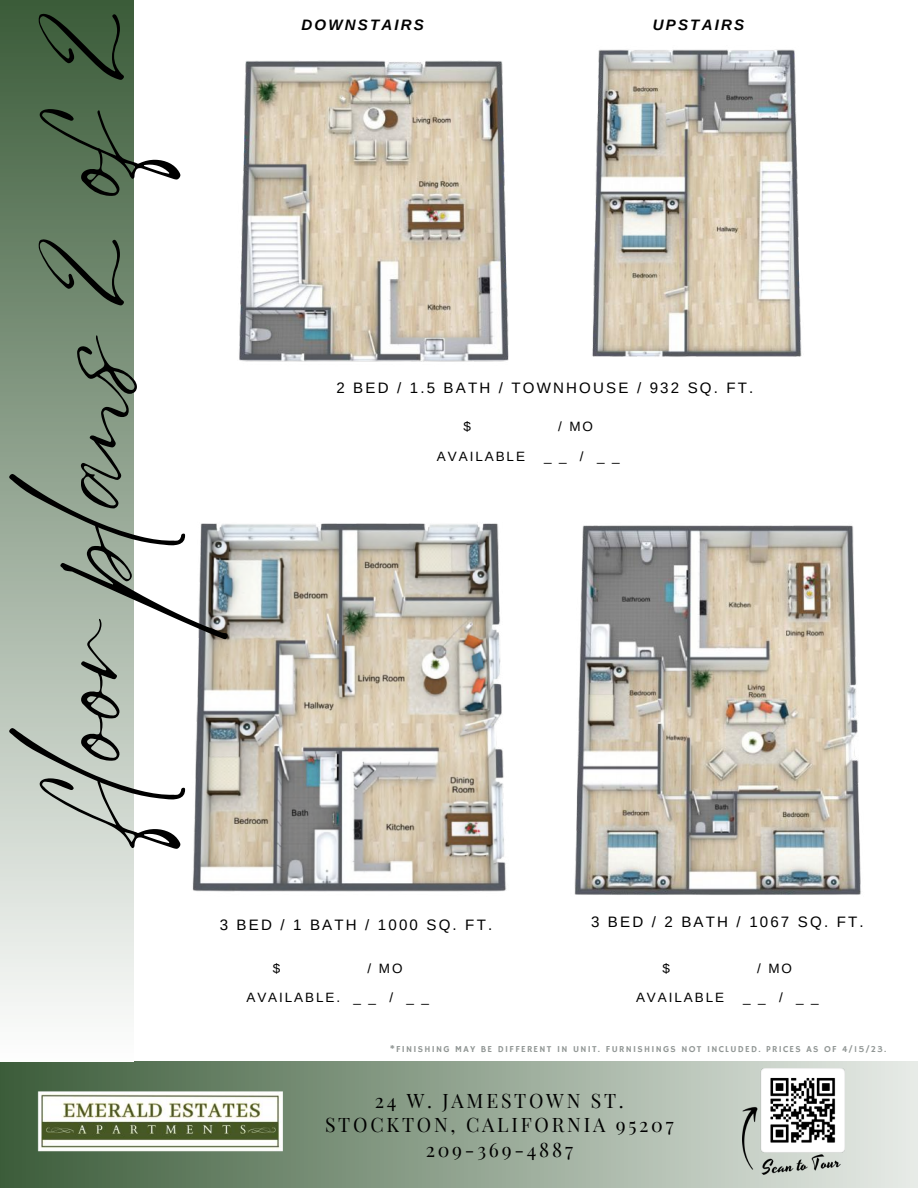
<style>
.page{position:relative;width:918px;height:1188px;background:#fff}
.page>*{position:absolute;margin:0;border:0;box-sizing:border-box;transform-origin:0 0}
.t1{font:124.8px "Eyesome Script";color:#000}
.t2{font:19.5px/24.8px "Playfair Display";letter-spacing:.14em;color:#000;text-align:center}
.t3{font:15.15px "Arimo";letter-spacing:.145em;color:#000}
.t4{font:italic 700 15.15px "Arimo";letter-spacing:.145em;color:#000}
.t5{font:13.5px/29.2px "Arimo";letter-spacing:.145em;color:#000}
.t6{font:9.15px "Hammersmith One";letter-spacing:.145em;color:#8a908e}
</style>
<div class="page">
<svg style="left:0;top:1061px;width:918px;height:127px;background:#a4b4a3"></svg>
<div style="left:0;top:0;width:133px;height:1061px;background:linear-gradient(to bottom,#3b5c39,#fefefe)"></div>
<img style="left:15px;top:968px;width:287px;height:220px">
<img style="left:742px;top:1069px;width:103px;height:118px">
<img style="left:239px;top:60px;width:270px;height:302px">
<img style="left:592px;top:49px;width:210px;height:308px">
<img style="left:192px;top:523px;width:315px;height:369px">
<img style="left:574px;top:525px;width:287px;height:370px">
<h1 class="t1" style="left:2px;top:821px;width:817px;rotate:-90deg">floor plans 2 of 2</h1>
<p class="t4" style="left:301px;top:16px;width:124px">DOWNSTAIRS</p>
<p class="t4" style="left:653px;top:16px;width:93px">UPSTAIRS</p>
<p class="t3" style="left:336px;top:380px;width:419px">2 BED / 1.5 BATH / TOWNHOUSE / 932 SQ. FT.</p>
<p class="t5" style="left:463px;top:412px;width:9px">$</p>
<p class="t5" style="left:558px;top:412px;width:36px">/ MO</p>
<p class="t5" style="left:437px;top:441px;width:90px">AVAILABLE</p>
<p class="t5" style="left:544px;top:441px;width:77px">__ / __</p>
<p class="t3" style="left:220px;top:916px;width:274px">3 BED / 1 BATH / 1000 SQ. FT.</p>
<p class="t3" style="left:591px;top:913px;width:274px">3 BED / 2 BATH / 1067 SQ. FT.</p>
<p class="t5" style="left:663px;top:953px;width:9px">$</p>
<p class="t5" style="left:757px;top:953px;width:36px">/ MO</p>
<p class="t5" style="left:636px;top:983px;width:90px">AVAILABLE</p>
<p class="t5" style="left:743px;top:983px;width:77px">__ / __</p>
<p class="t5" style="left:273px;top:953px;width:9px">$</p>
<p class="t5" style="left:246px;top:953px;width:184px;text-indent:121px">/ MO<br>AVAILABLE. _ _ / _ _</p>
<p class="t6" style="left:389px;top:1044px;width:498px">*FINISHING MAY BE DIFFERENT IN UNIT. FURNISHINGS NOT INCLUDED. PRICES AS OF 4/15/23.</p>
<p class="t2" style="left:325px;top:1087px;width:350px">24 W. JAMESTOWN ST.<br>STOCKTON, CALIFORNIA 95207<br>209-369-4887</p>
</div>
